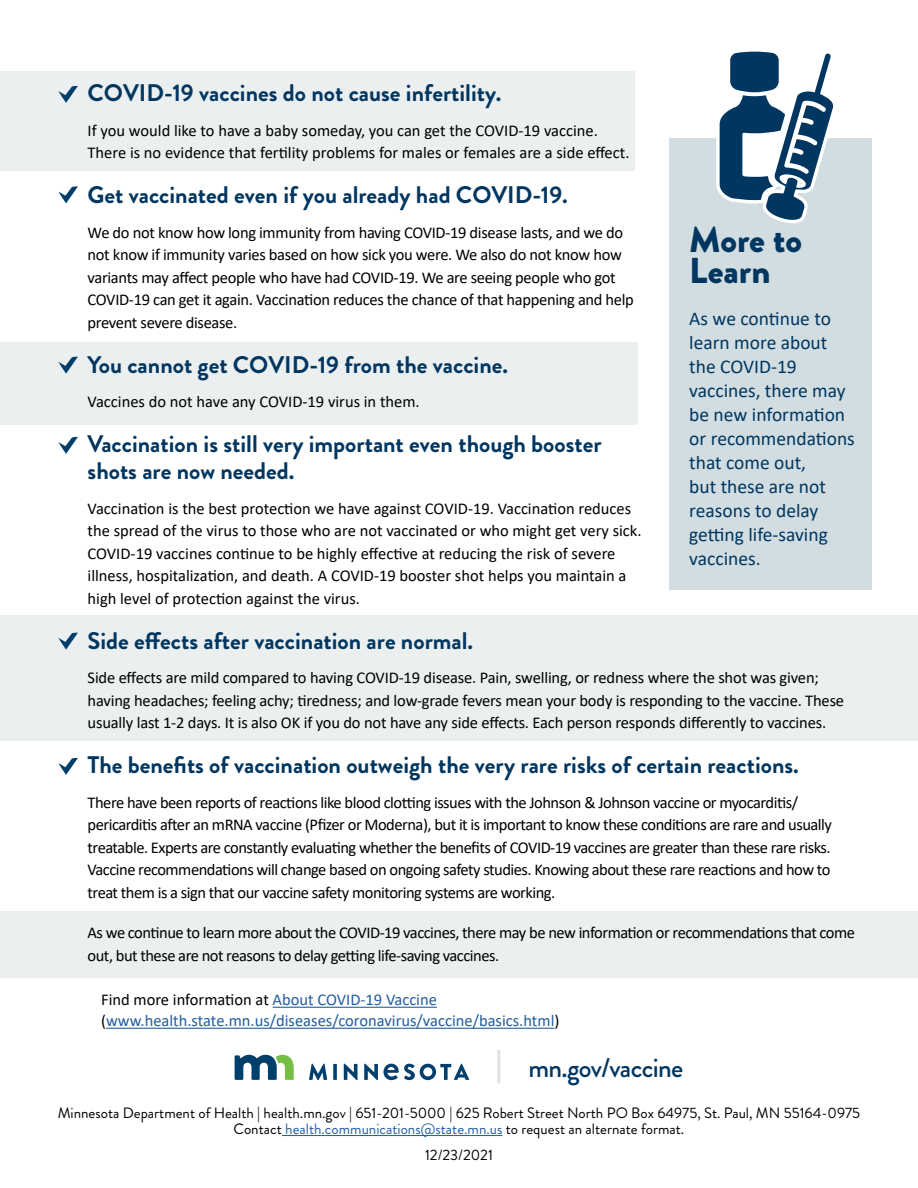
<style>
.page{position:relative;width:918px;height:1188px;background:#fff}
.page>*{position:absolute;margin:0;border:0;box-sizing:border-box;transform-origin:0 0}
.t1{font:900 36px/31.5px "Brandon Grotesque";color:#003660}
.mn_gov_vaccine{font:500 27px "Brandon Grotesque";letter-spacing:-.025em;color:#003660}
.t2{font:700 24px/27px "Brandon Grotesque";color:#003660}
.t3{font:19.5px/24px "Calibri";color:#003660}
.t4{font:16.5px/22.5px "Calibri";letter-spacing:-.02em;color:#000}
.t5{font:16.5px/22.5px "Calibri";color:#000}
.t6{font:16.5px/21px "Calibri";color:#215e9e}
.t7{font:15px/16.5px "Brandon Grotesque";color:#000;text-align:center}
.s1{color:#000}
.s2{color:#215e9e}
</style>
<div class="page">
<div style="left:0;top:912px;width:918px;height:66px;background:#ebeff0"></div>
<div style="left:0;top:616px;width:918px;height:125px;background:#ebeff0"></div>
<div style="left:0;top:342px;width:637px;height:82px;background:#ebeff0"></div>
<div style="left:0;top:71px;width:634px;height:99px;background:#ebeff0"></div>
<svg style="left:58px;top:86px;width:20px;height:17px"></svg>
<svg style="left:58px;top:186px;width:20px;height:17px"></svg>
<svg style="left:58px;top:356px;width:20px;height:17px"></svg>
<svg style="left:58px;top:437px;width:20px;height:17px"></svg>
<svg style="left:58px;top:632px;width:20px;height:17px"></svg>
<svg style="left:58px;top:758px;width:20px;height:17px"></svg>
<hr style="left:273px;top:1007px;width:164px;height:1px;background:#215e9e">
<hr style="left:106px;top:1028px;width:448px;height:1px;background:#215e9e">
<div style="left:669px;top:138px;width:203px;height:451px;background:#d1dde1"></div>
<svg style="left:716px;top:51px;width:118px;height:172px"></svg>
<hr style="left:282px;top:1135px;width:220px;height:1px;background:#215e9e">
<svg style="left:235px;top:1055px;width:59px;height:25px"></svg>
<svg style="left:309px;top:1064px;width:18px;height:16px"></svg>
<svg style="left:333px;top:1064px;width:4px;height:16px"></svg>
<svg style="left:344px;top:1064px;width:13px;height:16px"></svg>
<svg style="left:364px;top:1064px;width:14px;height:16px"></svg>
<svg style="left:384px;top:1064px;width:85px;height:16px"></svg>
<hr style="left:497px;top:1050px;width:3px;height:33px;background:#dfe1df">
<h2 class="t2" style="left:88px;top:80px;width:415px">COVID-19 vaccines do not cause infertility.</h2>
<p class="t5" style="left:88px;top:118px;width:543px">If you would like to have a baby someday, you can get the COVID-19 vaccine.<br>There is no evidence that fertility problems for males or females are a side effect.</p>
<h2 class="t2" style="left:88px;top:182px;width:482px">Get vaccinated even if you already had COVID-19.</h2>
<p class="t4" style="left:88px;top:220px;width:548px">We do not know how long immunity from having COVID-19 disease lasts, and we do not know if immunity varies based on how sick you were. We also do not know how variants may affect people who have had COVID-19. We are seeing people who got COVID-19 can get it again. Vaccination reduces the chance of that happening and help prevent severe disease.</p>
<h2 class="t2" style="left:88px;top:351px;width:422px">You cannot get COVID-19 from the vaccine.</h2>
<p class="t5" style="left:88px;top:390px;width:334px">Vaccines do not have any COVID-19 virus in them.</p>
<h2 class="t2" style="left:88px;top:431px;width:516px">Vaccination is still very important even though booster shots are now needed.</h2>
<p class="t5" style="left:88px;top:496px;width:555px">Vaccination is the best protection we have against COVID-19. Vaccination reduces the spread of the virus to those who are not vaccinated or who might get very sick.<br>COVID-19 vaccines continue to be highly effective at reducing the risk of severe illness, hospitalization, and death. A COVID-19 booster shot helps you maintain a high level of protection against the virus.</p>
<h2 class="t2" style="left:88px;top:627px;width:387px">Side effects after vaccination are normal.</h2>
<p class="t4" style="left:88px;top:666px;width:758px">Side effects are mild compared to having COVID-19 disease. Pain, swelling, or redness where the shot was given; having headaches; feeling achy; tiredness; and low-grade fevers mean your body is responding to the vaccine. These usually last 1-2 days. It is also OK if you do not have any side effects. Each person responds differently to vaccines.</p>
<h2 class="t2" style="left:88px;top:752px;width:713px">The benefits of vaccination outweigh the very rare risks of certain reactions.</h2>
<p class="t4" style="left:88px;top:790px;width:746px">There have been reports of reactions like blood clotting issues with the Johnson &amp; Johnson vaccine or myocarditis/ pericarditis after an mRNA vaccine (Pfizer or Moderna), but it is important to know these conditions are rare and usually treatable. Experts are constantly evaluating whether the benefits of COVID-19 vaccines are greater than these rare risks.<br>Vaccine recommendations will change based on ongoing safety studies. Knowing about these rare reactions and how to treat them is a sign that our vaccine safety monitoring systems are working.</p>
<p class="t4" style="left:88px;top:921px;width:769px">As we continue to learn more about the COVID-19 vaccines, there may be new information or recommendations that come out, but these are not reasons to delay getting life-saving vaccines.</p>
<p class="t6" style="left:101px;top:989px;width:460px"><span class="s1">Find more information at</span> About COVID-19 Vaccine <span class="s1">(</span>www.health.state.mn.us/diseases/coronavirus/vaccine/basics.html<span class="s1">)</span></p>
<h2 class="t1" style="left:689px;top:224px;width:114px">More to<br>Learn</h2>
<p class="t3" style="left:689px;top:306px;width:167px">As we continue to learn more about the COVID-19 vaccines, there may be new information or recommendations that come out,<br>but these are not reasons to delay getting life-saving vaccines.</p>
<p class="mn_gov_vaccine" style="left:528px;top:1049px;width:157px">mn.gov/vaccine</p>
<p class="t7" style="left:58px;top:1104px;width:804px">Minnesota Department of Health | health.mn.gov | 651-201-5000 | 625 Robert Street North PO Box 64975, St. Paul, MN 55164-0975<br>Contact <span class="s2">health.communications@state.mn.us</span> to request an alternate format.</p>
<p class="t7" style="left:425px;top:1146px;width:69px">12/23/2021</p>
</div>
